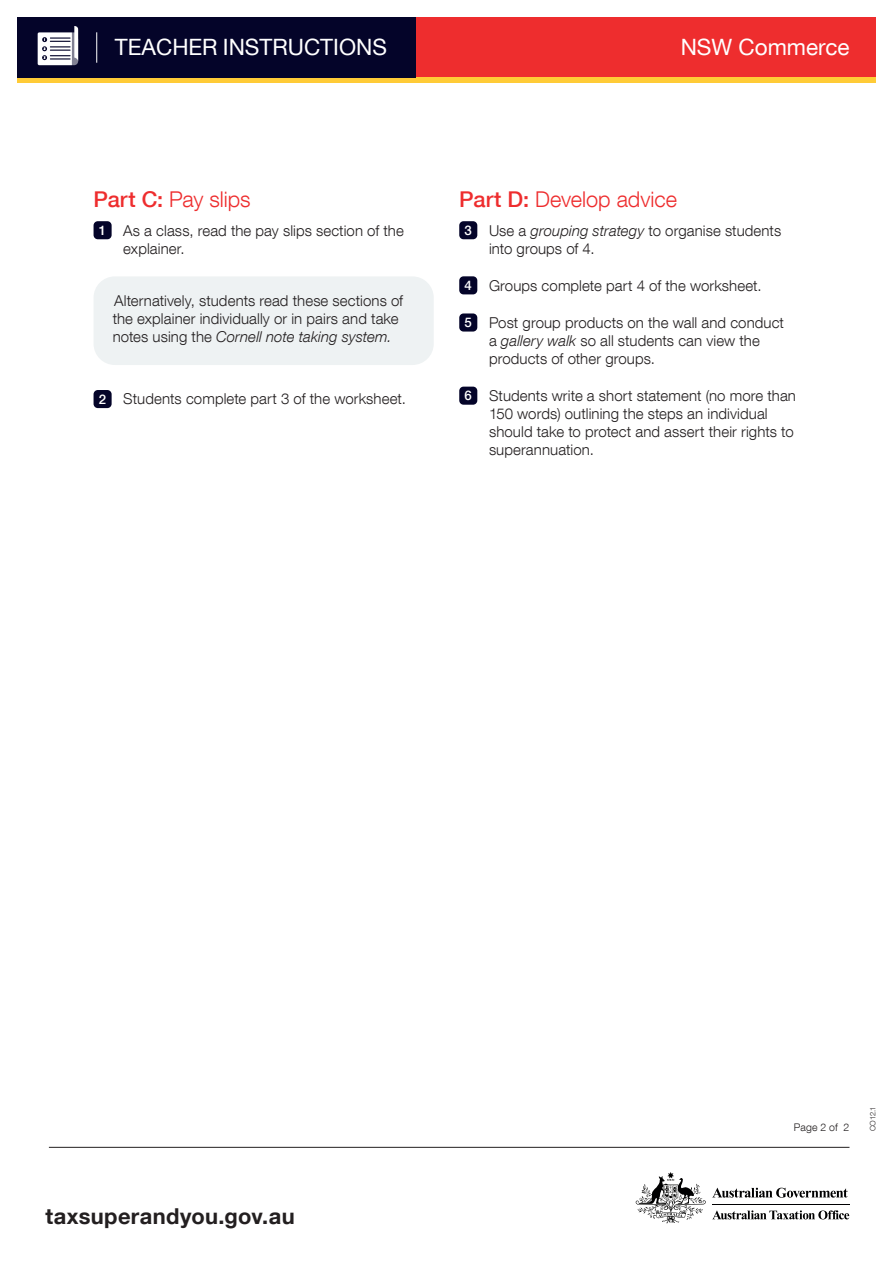
<style>
.page{position:relative;width:893px;height:1263px;background:#fff}
.page>*{position:absolute;margin:0;border:0;box-sizing:border-box;transform-origin:0 0}
.t1{font:22.5px "Helvetica Neue LT Com";color:#fff}
.t2{font:700 21.9px "Helvetica Neue LT Com";letter-spacing:.015em;color:#231f20}
.t3{font:300 21.75px "Helvetica Neue LT Com";color:#ee2d2e}
.t4{font:300 15px/18px "Helvetica Neue LT Com";letter-spacing:.005em;color:#231f20}
.t5{font:300 10.5px "Helvetica Neue LT Com";letter-spacing:.01em;color:#231f20}
.t6{font:300 7.5px "Helvetica Neue LT Com";color:#231f20}
.s1{font-weight:500}
.s2{font-weight:500;font-size:13.2px;color:#fff}
.s3{font-style:italic}
</style>
<div class="page">
<hr style="left:712px;top:1204px;width:137px;height:1px;background:#000001">
<svg style="left:712px;top:1210px;width:137px;height:9px"></svg>
<svg style="left:712px;top:1188px;width:136px;height:10px"></svg>
<svg style="left:636px;top:1172px;width:70px;height:51px"></svg>
<hr style="left:49px;top:1147px;width:800px;height:1px;background:#231f20">
<div style="left:459px;top:221px;width:18px;height:18px;background:#040429;border-radius:4px"></div>
<div style="left:459px;top:276px;width:18px;height:18px;background:#040429;border-radius:4px"></div>
<div style="left:459px;top:313px;width:18px;height:19px;background:#040429;border-radius:4px"></div>
<div style="left:459px;top:387px;width:18px;height:18px;background:#040429;border-radius:4px"></div>
<div style="left:94px;top:390px;width:18px;height:18px;background:#040429;border-radius:4px"></div>
<div style="left:94px;top:221px;width:18px;height:18px;background:#040429;border-radius:4px"></div>
<div style="left:94px;top:276px;width:340px;height:89px;background:#eef2f3;border-radius:21px"></div>
<div style="left:17px;top:17px;width:859px;height:61px;background:#ee2d2e"></div>
<div style="left:17px;top:78px;width:859px;height:5px;background:#ffcb37"></div>
<div style="left:17px;top:17px;width:399px;height:61px;background:#040429"></div>
<hr style="left:96px;top:32px;width:1px;height:31px;background:#fff">
<svg style="left:38px;top:26px;width:40px;height:39px"></svg>
<h1 class="t1" style="left:115px;top:34px;width:274px">TEACHER INSTRUCTIONS</h1>
<h1 class="t1" style="left:681px;top:34px;width:170px">NSW Commerce</h1>
<h3 class="t3" style="left:94px;top:186px;width:159px"><span class="s1">Part C:</span> Pay slips</h3>
<p class="t4" style="left:123px;top:221px;width:282px;text-indent:-24px"><span class="s2">1</span> As a class, read the pay slips section of the explainer.</p>
<p class="t4" style="left:113px;top:292px;width:292px">Alternatively, students read these sections of the explainer individually or in pairs and take notes using the <span class="s3">Cornell note taking system.</span></p>
<p class="t4" style="left:99px;top:390px;width:309px"><span class="s2">2</span> Students complete part 3 of the worksheet.</p>
<h3 class="t3" style="left:459px;top:186px;width:219px"><span class="s1">Part D:</span> Develop advice</h3>
<p class="t4" style="left:489px;top:221px;width:294px;text-indent:-24px"><span class="s2">3</span> Use a <span class="s3">grouping strategy</span> to organise students into groups of 4.</p>
<p class="t4" style="left:465px;top:276px;width:298px"><span class="s2">4</span> Groups complete part 4 of the worksheet.</p>
<p class="t4" style="left:489px;top:313px;width:297px;text-indent:-24px"><span class="s2">5</span> Post group products on the wall and conduct a <span class="s3">gallery walk</span> so all students can view the products of other groups.</p>
<p class="t4" style="left:489px;top:386px;width:308px;text-indent:-24px"><span class="s2">6</span> Students write a short statement (no more than 150 words) outlining the steps an individual should take to protect and assert their rights to superannuation.</p>
<h2 class="t2" style="left:46px;top:1202px;width:251px">taxsuperandyou.gov.au</h2>
<p class="t5" style="left:794px;top:1121px;width:57px">Page 2 of 2</p>
<p class="t6" style="left:868px;top:1131px;width:26px;rotate:-90deg">CO12.1</p>
</div>
